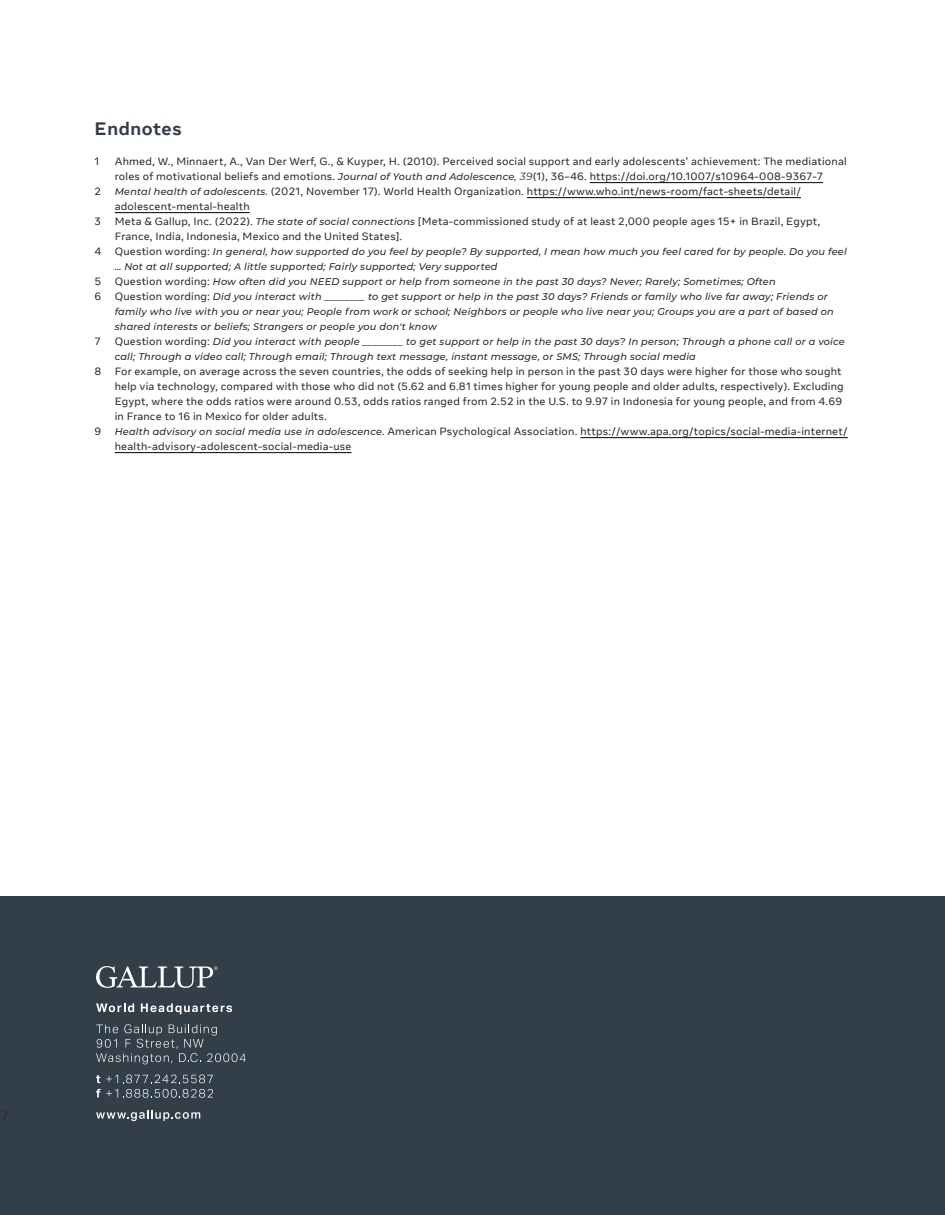
<style>
.page{position:relative;width:945px;height:1215px;background:#fff}
.page>*{position:absolute;margin:0;border:0;box-sizing:border-box;transform-origin:0 0}
.page_header{font:700 18px "Optimistic Display";letter-spacing:.035em;color:#323e48}
.alt_text{font:12px "Optimistic Text";color:#2d2a26}
.footnote_hanging_ind{font:10.5px/15px "Optimistic Text";letter-spacing:.02em;color:#2d2a26}
.footnote_hanging_ind-2{font:italic 500 9.75px/15px "Montserrat";letter-spacing:.02em;color:#2d2a26}
.s1{font-family:"Montserrat";font-weight:500;font-style:italic;font-size:9.75px}
.s2{font-family:"Montserrat";font-style:italic}
.s3{font-family:"Optimistic Text";font-weight:400;font-style:normal;font-size:10.5px}
</style>
<div class="page">
<div style="left:0;top:897px;width:945px;height:318px;background:#323e48"></div>
<hr style="left:590px;top:182px;width:233px;height:1px;background:#000">
<hr style="left:527px;top:197px;width:274px;height:1px;background:#000">
<hr style="left:115px;top:212px;width:135px;height:1px;background:#000">
<hr style="left:580px;top:437px;width:268px;height:1px;background:#000">
<hr style="left:115px;top:452px;width:237px;height:1px;background:#000">
<svg style="left:96px;top:966px;width:122px;height:22px"></svg>
<svg style="left:96px;top:1003px;width:38px;height:9px"></svg>
<svg style="left:141px;top:1003px;width:91px;height:11px"></svg>
<svg style="left:96px;top:1024px;width:150px;height:40px"></svg>
<svg style="left:96px;top:1075px;width:4px;height:8px"></svg>
<svg style="left:106px;top:1075px;width:107px;height:8px"></svg>
<svg style="left:96px;top:1089px;width:117px;height:9px"></svg>
<svg style="left:96px;top:1110px;width:104px;height:11px"></svg>
<h3 class="page_header" style="left:94px;top:117px;width:88px">Endnotes</h3>
<p class="footnote_hanging_ind" style="left:94px;top:154px;width:6px">1</p>
<p class="footnote_hanging_ind" style="left:115px;top:154px;width:733px">Ahmed, W., Minnaert, A., Van Der Werf, G., &amp; Kuyper, H. (2010). Perceived social support and early adolescents’ achievement: The mediational roles of motivational beliefs and emotions. <span class="s1">Journal of Youth and Adolescence</span><span class="s2">, 39</span>(1), 36–46. https://doi.org/10.1007/s10964-008-9367-7</p>
<p class="footnote_hanging_ind" style="left:94px;top:184px;width:8px">2</p>
<p class="footnote_hanging_ind" style="left:115px;top:184px;width:688px"><span class="s1">Mental health of adolescents.</span> (2021, November 17). World Health Organization. https://www.who.int/news-room/fact-sheets/detail/ adolescent-mental-health</p>
<p class="footnote_hanging_ind" style="left:94px;top:214px;width:8px">3</p>
<p class="footnote_hanging_ind" style="left:115px;top:214px;width:707px">Meta &amp; Gallup, Inc. (2022). <span class="s1">The state of social connections</span> [Meta-commissioned study of at least 2,000 people ages 15+ in Brazil, Egypt,<br>France, India, Indonesia, Mexico and the United States].</p>
<p class="footnote_hanging_ind" style="left:94px;top:244px;width:9px">4</p>
<p class="footnote_hanging_ind-2" style="left:115px;top:243px;width:734px"><span class="s3">Question wording:</span> In general, how supported do you feel by people? By supported, I mean how much you feel cared for by people. Do you feel … Not at all supported; A little supported; Fairly supported; Very supported</p>
<p class="footnote_hanging_ind" style="left:94px;top:274px;width:8px">5</p>
<p class="footnote_hanging_ind-2" style="left:115px;top:273px;width:662px"><span class="s3">Question wording:</span> How often did you NEED support or help from someone in the past 30 days? Never; Rarely; Sometimes; Often</p>
<p class="footnote_hanging_ind" style="left:94px;top:289px;width:8px">6</p>
<p class="footnote_hanging_ind-2" style="left:115px;top:288px;width:720px"><span class="s3">Question wording:</span> Did you interact with ________ to get support or help in the past 30 days? Friends or family who live far away; Friends or family who live with you or near you; People from work or school; Neighbors or people who live near you; Groups you are a part of based on shared interests or beliefs; Strangers or people you don't know</p>
<p class="footnote_hanging_ind" style="left:94px;top:334px;width:8px">7</p>
<p class="footnote_hanging_ind-2" style="left:115px;top:333px;width:732px"><span class="s3">Question wording:</span> Did you interact with people ________ to get support or help in the past 30 days? In person; Through a phone call or a voice call; Through a video call; Through email; Through text message, instant message, or SMS; Through social media</p>
<p class="footnote_hanging_ind" style="left:94px;top:364px;width:8px">8</p>
<p class="footnote_hanging_ind" style="left:115px;top:364px;width:730px">For example, on average across the seven countries, the odds of seeking help in person in the past 30 days were higher for those who sought help via technology, compared with those who did not (5.62 and 6.81 times higher for young people and older adults, respectively). Excluding Egypt, where the odds ratios were around 0.53, odds ratios ranged from 2.52 in the U.S. to 9.97 in Indonesia for young people, and from 4.69 in France to 16 in Mexico for older adults.</p>
<p class="footnote_hanging_ind" style="left:94px;top:424px;width:8px">9</p>
<p class="footnote_hanging_ind" style="left:115px;top:424px;width:734px"><span class="s1">Health advisory on social media use in adolescence.</span> American Psychological Association. https://www.apa.org/topics/social-media-internet/ health-advisory-adolescent-social-media-use</p>
<p class="alt_text" style="left:1px;top:1109px;width:9px">7</p>
</div>
